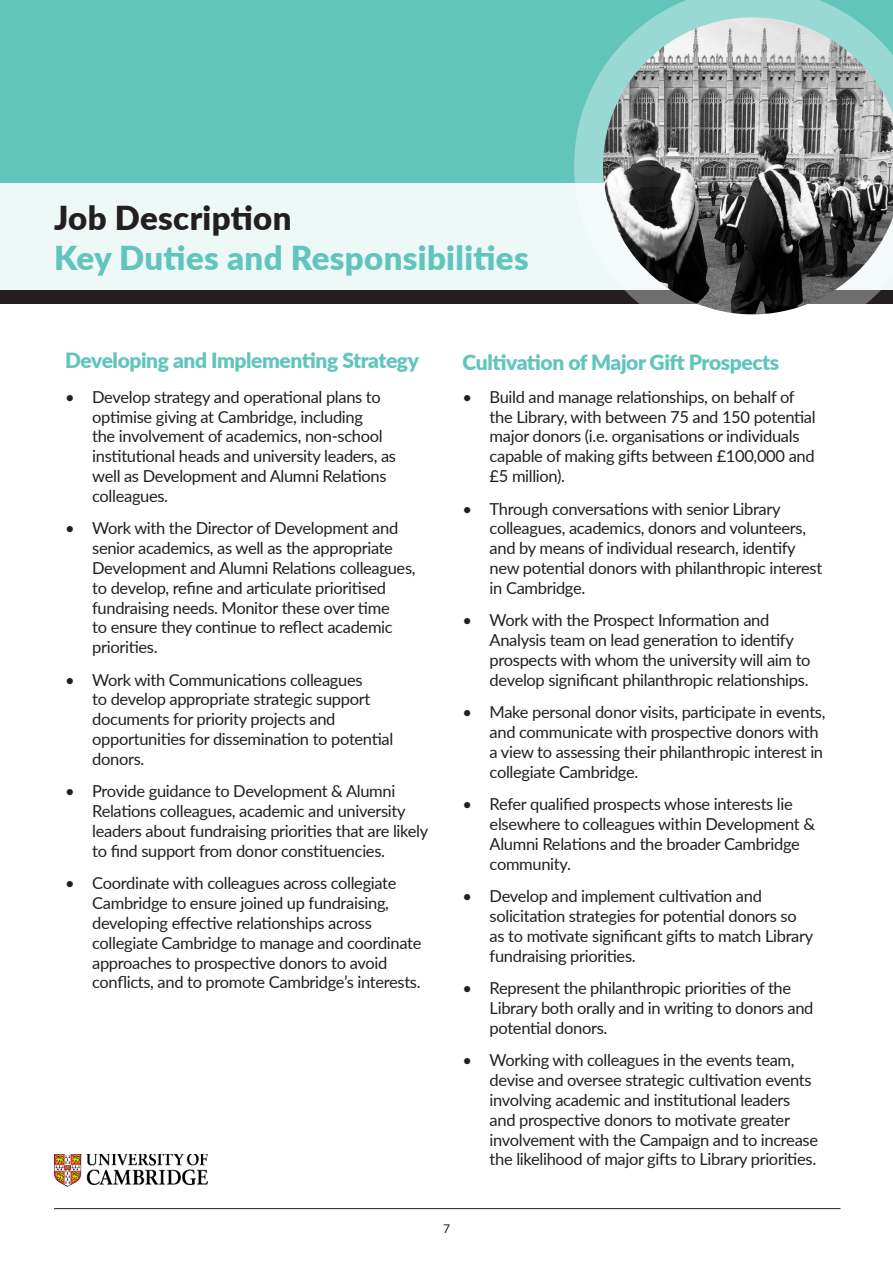
<style>
.page{position:relative;width:893px;height:1263px;background:#fff}
.page>*{position:absolute;margin:0;border:0;box-sizing:border-box;transform-origin:0 0}
.t1{font:900 33px "Lato";letter-spacing:.01em;color:#61c5bc}
.t2{font:900 33px "Lato";letter-spacing:.01em;color:#231f20}
.t3{font:900 21px "Lato";letter-spacing:-.02em;color:#61c5bc}
.t4{font:16.5px/19.8px "Lato";letter-spacing:-.02em;color:#231f20}
.t5{font:12px "Lato";color:#231f20}
</style>
<div class="page">
<hr style="left:54px;top:1208px;width:786px;height:1px;background:#231f20">
<img style="left:54px;top:1154px;width:154px;height:32px">
<div style="left:0;top:290px;width:893px;height:14px;background:#231f20"></div>
<div style="left:0;top:0;width:893px;height:183px;background:#61c5bc"></div>
<div style="left:0;top:183px;width:893px;height:107px;background:#eef8f7"></div>
<svg style="left:574px;top:0;width:277px;height:315px"></svg>
<img style="left:603px;top:17px;width:290px;height:297px">
<p class="t2" style="left:54px;top:193px;width:239px">Job Description</p>
<p class="t1" style="left:54px;top:233px;width:476px">Key Duties and Responsibilities</p>
<p class="t3" style="left:65px;top:345px;width:355px">Developing and Implementing Strategy</p>
<p class="t3" style="left:463px;top:346px;width:318px">Cultivation of Major Gift Prospects</p>
<p class="t4" style="left:92px;top:386px;width:305px;text-indent:-27px">• Develop strategy and operational plans to optimise giving at Cambridge, including<br>the involvement of academics, non-school institutional heads and university leaders, as well as Development and Alumni Relations colleagues.</p>
<p class="t4" style="left:92px;top:518px;width:325px;text-indent:-27px">• Work with the Director of Development and senior academics, as well as the appropriate Development and Alumni Relations colleagues, to develop, refine and articulate prioritised fundraising needs. Monitor these over time<br>to ensure they continue to reflect academic priorities.</p>
<p class="t4" style="left:92px;top:669px;width:303px;text-indent:-27px">• Work with Communications colleagues<br>to develop appropriate strategic support documents for priority projects and opportunities for dissemination to potential donors.</p>
<p class="t4" style="left:92px;top:781px;width:338px;text-indent:-27px">• Provide guidance to Development &amp; Alumni Relations colleagues, academic and university leaders about fundraising priorities that are likely to find support from donor constituencies.</p>
<p class="t4" style="left:92px;top:873px;width:331px;text-indent:-27px">• Coordinate with colleagues across collegiate Cambridge to ensure joined up fundraising, developing effective relationships across collegiate Cambridge to manage and coordinate approaches to prospective donors to avoid conflicts, and to promote Cambridge’s interests.</p>
<p class="t4" style="left:490px;top:386px;width:328px;text-indent:-27px">• Build and manage relationships, on behalf of the Library, with between 75 and 150 potential major donors (i.e. organisations or individuals capable of making gifts between £100,000 and £5 million).</p>
<p class="t4" style="left:490px;top:498px;width:334px;text-indent:-27px">• Through conversations with senior Library colleagues, academics, donors and volunteers, and by means of individual research, identify new potential donors with philanthropic interest in Cambridge.</p>
<p class="t4" style="left:490px;top:610px;width:322px;text-indent:-27px">• Work with the Prospect Information and Analysis team on lead generation to identify prospects with whom the university will aim to develop significant philanthropic relationships.</p>
<p class="t4" style="left:490px;top:702px;width:337px;text-indent:-27px">• Make personal donor visits, participate in events, and communicate with prospective donors with a view to assessing their philanthropic interest in collegiate Cambridge.</p>
<p class="t4" style="left:490px;top:794px;width:327px;text-indent:-27px">• Refer qualified prospects whose interests lie elsewhere to colleagues within Development &amp; Alumni Relations and the broader Cambridge community.</p>
<p class="t4" style="left:490px;top:885px;width:325px;text-indent:-27px">• Develop and implement cultivation and solicitation strategies for potential donors so as to motivate significant gifts to match Library fundraising priorities.</p>
<p class="t4" style="left:490px;top:977px;width:325px;text-indent:-27px">• Represent the philanthropic priorities of the<br>Library both orally and in writing to donors and potential donors.</p>
<p class="t4" style="left:490px;top:1050px;width:330px;text-indent:-27px">• Working with colleagues in the events team, devise and oversee strategic cultivation events involving academic and institutional leaders and prospective donors to motivate greater involvement with the Campaign and to increase the likelihood of major gifts to Library priorities.</p>
<p class="t5" style="left:443px;top:1220px;width:8px">7</p>
</div>
